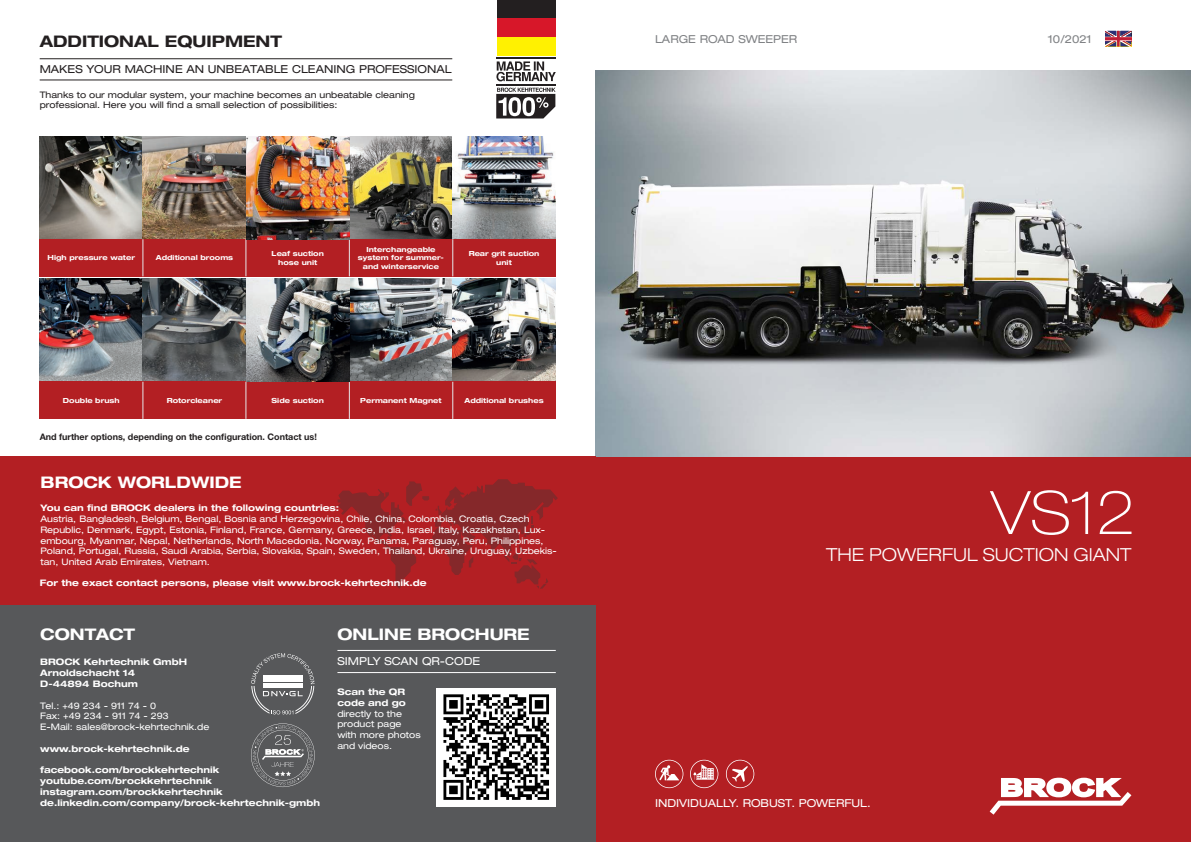
<style>
.page{position:relative;width:1191px;height:842px;background:#fff}
.page>*{position:absolute;margin:0;border:0;box-sizing:border-box;transform-origin:0 0}
.t1{font:100 expanded 60px "Helvetica Neue LT Std";color:#fff}
.t2{font:300 expanded 18px "Helvetica Neue LT Std";color:#fff}
.t3{font:700 expanded 16px "Helvetica Neue LT Std";color:#fff}
.t4{font:700 expanded 16px "Helvetica Neue LT Std";color:#231f20}
.t5{font:expanded 11px "Helvetica Neue LT Std";color:#231f20}
.t6{font:expanded 11px "Helvetica Neue LT Std";color:#fff}
.t7{font:expanded 11px "Helvetica Neue LT Std";color:#808285}
.t8{font:expanded 9px/10.8px "Helvetica Neue LT Std";color:#fff}
.t9{font:700 expanded 9px/10.8px "Helvetica Neue LT Std";color:#fff}
.t10{font:expanded 9px/10.8px "Helvetica Neue LT Std";color:#231f20}
.t11{font:700 9px "Helvetica Neue LT Std";color:#231f20}
.t12{font:300 expanded 8px "Helvetica Neue LT Std";letter-spacing:.06em;color:#fff}
.t13{font:700 expanded 7px/8.4px "Helvetica Neue LT Std";color:#fff;text-align:center}
</style>
<div class="page">
<div style="left:595px;top:456px;width:596px;height:386px;background:#b31f23"></div>
<svg style="left:989px;top:778px;width:142px;height:37px"></svg>
<img style="left:595px;top:70px;width:596px;height:386px">
<svg style="left:690px;top:760px;width:28px;height:28px"></svg>
<svg style="left:726px;top:760px;width:28px;height:28px"></svg>
<svg style="left:655px;top:760px;width:28px;height:28px"></svg>
<hr style="left:40px;top:58px;width:412px;height:1px;background:#231f20">
<hr style="left:40px;top:79px;width:412px;height:1px;background:#231f20">
<div style="left:496px;top:0;width:59px;height:18px;background:#231f20"></div>
<div style="left:496px;top:18px;width:59px;height:19px;background:#d71729"></div>
<div style="left:496px;top:37px;width:59px;height:18px;background:#fff101"></div>
<svg style="left:496px;top:61px;width:60px;height:20px"></svg>
<svg style="left:496px;top:88px;width:59px;height:30px"></svg>
<hr style="left:496px;top:57px;width:59px;height:2px;background:#231f20">
<hr style="left:496px;top:84px;width:59px;height:1px;background:#231f20">
<svg style="left:1105px;top:31px;width:26px;height:16px"></svg>
<div style="left:0;top:456px;width:595px;height:149px;background:#b31f23"></div>
<div style="left:0;top:605px;width:595px;height:237px;background:#57585a"></div>
<div style="left:437px;top:688px;width:119px;height:119px;background:#fff"></div>
<svg style="left:251px;top:723px;width:64px;height:64px"></svg>
<img style="left:40px;top:136px;width:516px;height:103px">
<div style="left:40px;top:239px;width:516px;height:37px;background:#b31f23"></div>
<hr style="left:142px;top:239px;width:1px;height:37px;background:#e6e7e9">
<hr style="left:245px;top:239px;width:1px;height:37px;background:#e6e7e9">
<hr style="left:349px;top:239px;width:1px;height:37px;background:#e6e7e9">
<hr style="left:452px;top:239px;width:1px;height:37px;background:#e6e7e9">
<svg style="left:338px;top:479px;width:220px;height:110px"></svg>
<hr style="left:337px;top:650px;width:219px;height:1px;background:#fff">
<hr style="left:337px;top:672px;width:219px;height:1px;background:#fff">
<svg style="left:251px;top:653px;width:64px;height:61px"></svg>
<svg style="left:443px;top:694px;width:106px;height:106px"></svg>
<img style="left:40px;top:278px;width:516px;height:104px">
<div style="left:40px;top:382px;width:516px;height:37px;background:#b31f23"></div>
<hr style="left:142px;top:382px;width:1px;height:37px;background:#e6e7e9">
<hr style="left:245px;top:382px;width:1px;height:37px;background:#e6e7e9">
<hr style="left:349px;top:382px;width:1px;height:37px;background:#e6e7e9">
<hr style="left:452px;top:382px;width:1px;height:37px;background:#e6e7e9">
<h3 class="t4" style="left:40px;top:31px;width:244px">ADDITIONAL EQUIPMENT</h3>
<p class="t5" style="left:40px;top:62px;width:413px">MAKES YOUR MACHINE AN UNBEATABLE CLEANING PROFESSIONAL</p>
<p class="t10" style="left:40px;top:89px;width:377px">Thanks to our modular system, your machine becomes an unbeatable cleaning professional. Here you will find a small selection of possibilities:</p>
<p class="t13" style="left:48px;top:253px;width:89px">High pressure water</p>
<p class="t13" style="left:156px;top:253px;width:79px">Additional brooms</p>
<p class="t13" style="left:272px;top:249px;width:54px">Leaf suction hose unit</p>
<p class="t13" style="left:358px;top:245px;width:87px">Interchangeable system for summer&shy;and winterservice</p>
<p class="t13" style="left:469px;top:249px;width:72px">Rear grit suction unit</p>
<p class="t13" style="left:63px;top:396px;width:58px">Double brush</p>
<p class="t13" style="left:167px;top:396px;width:57px">Rotorcleaner</p>
<p class="t13" style="left:272px;top:396px;width:54px">Side suction</p>
<p class="t13" style="left:360px;top:396px;width:83px">Permanent Magnet</p>
<p class="t13" style="left:464px;top:396px;width:81px">Additional brushes</p>
<p class="t11" style="left:40px;top:431px;width:279px">And further options, depending on the configuration. Contact us!</p>
<h3 class="t3" style="left:40px;top:472px;width:203px">BROCK WORLDWIDE</h3>
<p class="t9" style="left:40px;top:502px;width:300px">You can find BROCK dealers in the following countries:</p>
<p class="t8" style="left:40px;top:513px;width:518px">Austria, Bangladesh, Belgium, Bengal, Bosnia and Herzegovina, Chile, China, Colombia, Croatia, Czech Republic, Denmark, Egypt, Estonia, Finland, France, Germany, Greece, India, Israel, Italy, Kazakhstan, Lux&shy;embourg, Myanmar, Nepal, Netherlands, North Macedonia, Norway, Panama, Paraguay, Peru, Philippines, Poland, Portugal, Russia, Saudi Arabia, Serbia, Slovakia, Spain, Sweden, Thailand, Ukraine, Uruguay, Uzbekis&shy;tan, United Arab Emirates, Vietnam.</p>
<p class="t9" style="left:40px;top:577px;width:388px">For the exact contact persons, please visit www.brock-kehrtechnik.de</p>
<h3 class="t3" style="left:40px;top:624px;width:96px">CONTACT</h3>
<p class="t9" style="left:40px;top:656px;width:148px">BROCK Kehrtechnik GmbH<br>Arnoldschacht 14<br>D-44894 Bochum</p>
<p class="t8" style="left:40px;top:700px;width:171px">Tel.: +49 234 - 911 74 - 0<br>Fax: +49 234 - 911 74 - 293<br>E-Mail: sales@brock-kehrtechnik.de</p>
<p class="t9" style="left:40px;top:743px;width:151px">www.brock-kehrtechnik.de</p>
<p class="t9" style="left:40px;top:764px;width:281px">facebook.com/brockkehrtechnik youtube.com/brockkehrtechnik instagram.com/brockkehrtechnik de.linkedin.com/company/brock-kehrtechnik-gmbh</p>
<p class="t12" style="left:60px;top:799px;width:180px">LARGE ROAD SWEEPER | BROCK VS12</p>
<h3 class="t3" style="left:337px;top:624px;width:194px">ONLINE BROCHURE</h3>
<p class="t6" style="left:337px;top:655px;width:144px">SIMPLY SCAN QR-CODE</p>
<p class="t9" style="left:337px;top:686px;width:70px">Scan the QR code and go</p>
<p class="t8" style="left:337px;top:708px;width:85px">directly to the product page with more photos and videos.</p>
<p class="t7" style="left:655px;top:32px;width:144px">LARGE ROAD SWEEPER</p>
<p class="t7" style="left:1048px;top:32px;width:45px">10/2021</p>
<h1 class="t1" style="left:990px;top:477px;width:146px">VS12</h1>
<h2 class="t2" style="left:826px;top:544px;width:307px">THE POWERFUL SUCTION GIANT</h2>
<p class="t6" style="left:655px;top:796px;width:217px">INDIVIDUALLY. ROBUST. POWERFUL.</p>
</div>
